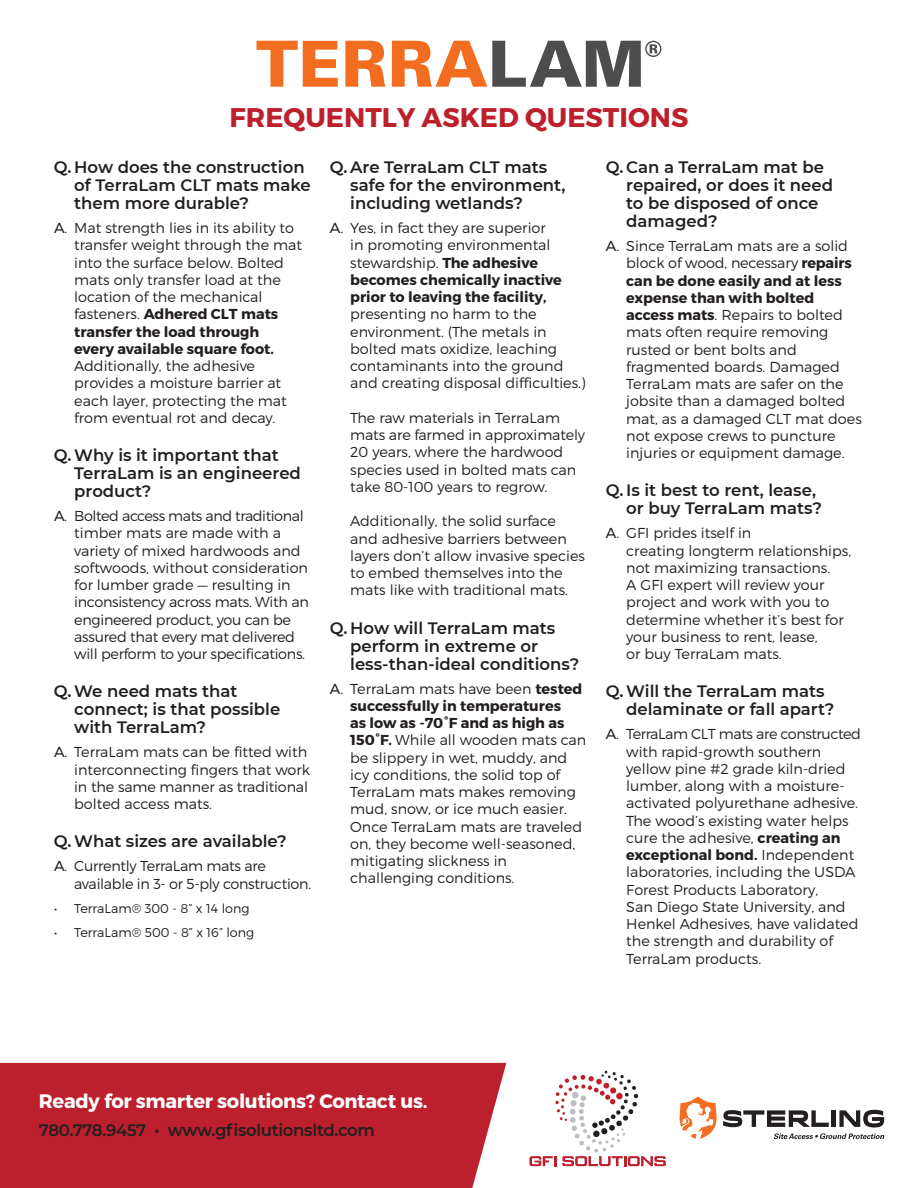
<style>
.page{position:relative;width:918px;height:1188px;background:#fff}
.page>*{position:absolute;margin:0;border:0;box-sizing:border-box;transform-origin:0 0}
.t1{font:700 27px "Montserrat";color:#bd202d}
.t2{font:700 19.5px "Montserrat";letter-spacing:-.015em;color:#fff}
.t3{font:600 16.5px/18px "Montserrat";color:#231f20}
.t4{font:600 16.5px "Montserrat";letter-spacing:-.02em;color:#231f20}
.t5{font:300 14.4px/17.2px "Montserrat";color:#231f20}
.t6{font:300 14.4px/17.2px "Montserrat";letter-spacing:-.02em;color:#231f20}
.t7{font:300 12.75px "Montserrat";color:#231f20}
.s1{font-weight:500}
.s2{font-weight:700}
</style>
<div class="page">
<svg style="left:256px;top:41px;width:82px;height:46px"></svg>
<svg style="left:345px;top:41px;width:40px;height:46px"></svg>
<svg style="left:392px;top:41px;width:270px;height:46px"></svg>
<div style="left:0;top:1063px;width:506px;height:125px;background:#bd202d"></div>
<svg style="left:529px;top:1071px;width:137px;height:95px"></svg>
<svg style="left:680px;top:1096px;width:204px;height:43px"></svg>
<h1 class="t1" style="left:230px;top:105px;width:460px">FREQUENTLY ASKED QUESTIONS</h1>
<p class="t3" style="left:74px;top:160px;width:238px;text-indent:-20px">Q How does the construction of TerraLam CLT mats make them more durable?</p>
<p class="t5" style="left:74px;top:221px;width:229px;text-indent:-20px"><span class="s1">A</span>A. Mat strength lies in its ability to transfer weight through the mat into the surface belowA. Bolted mats only transfer load at the location of the mechanical fastenersA. <span class="s2">Adhered CLT mats transfer the load through every available square foot.</span></p>
<p class="t5" style="left:74px;top:359px;width:214px">Additionally, the adhesive provides a moisture barrier at each layer, protecting the mat from eventual rot and decayA.</p>
<p class="t3" style="left:68px;top:448px;width:6px">Q.</p>
<p class="t3" style="left:68px;top:160px;width:6px">Q.</p>
<p class="t3" style="left:74px;top:448px;width:228px;text-indent:-20px">Q Why is it important that<br>TerraLam is an engineered product?</p>
<p class="t6" style="left:74px;top:509px;width:236px;text-indent:-20px"><span class="s1">A</span>A. Bolted access mats and traditional timber mats are made with a variety of mixed hardwoods and softwoods, without consideration for lumber grade — resulting in inconsistency across matsA. With an engineered product, you can be assured that every mat delivered will perform to your specificationsA.</p>
<p class="t3" style="left:68px;top:684px;width:6px">Q.</p>
<p class="t3" style="left:74px;top:684px;width:208px;text-indent:-20px">Q We need mats that connect; is that possible with TerraLam?</p>
<p class="t5" style="left:74px;top:745px;width:237px;text-indent:-20px"><span class="s1">A</span>A. TerraLam mats can be fitted with interconnecting fingers that work in the same manner as traditional bolted access matsA.</p>
<p class="t3" style="left:68px;top:834px;width:6px">Q.</p>
<p class="t3" style="left:54px;top:834px;width:234px">Q What sizes are available?</p>
<p class="t6" style="left:74px;top:859px;width:239px;text-indent:-20px"><span class="s1">A</span>A. Currently TerraLam mats are available in 3- or 5-ply constructionA.</p>
<p class="t7" style="left:54px;top:903px;width:197px">• TerraLam® 300 - 8” x 14 long</p>
<p class="t7" style="left:54px;top:927px;width:202px">• TerraLam® 500 - 8” x 16” long</p>
<p class="t3" style="left:350px;top:160px;width:217px;text-indent:-20px">Q Are TerraLam CLT mats safe for the environment, including wetlands?</p>
<p class="t5" style="left:350px;top:221px;width:213px;text-indent:-20px"><span class="s1">A</span>A. Yes, in fact they are superior in promoting environmental stewardshipA. <span class="s2">The adhesive becomes chemically inactive prior to leaving the facility,</span></p>
<p class="t5" style="left:350px;top:307px;width:237px">presenting no harm to the environmentA. (The metals in bolted mats oxidize, leaching contaminants into the ground and creating disposal difficultiesA.)</p>
<p class="t5" style="left:350px;top:410px;width:236px">The raw materials in TerraLam mats are farmed in approximately<br>20 years, where the hardwood species used in bolted mats can take 80-100 years to regrowA.</p>
<p class="t5" style="left:350px;top:514px;width:236px">Additionally, the solid surface and adhesive barriers between layers don’t allow invasive species to embed themselves into the mats like with traditional matsA.</p>
<p class="t3" style="left:344px;top:620px;width:6px">Q.</p>
<p class="t3" style="left:344px;top:160px;width:6px">Q.</p>
<p class="t3" style="left:350px;top:620px;width:231px;text-indent:-20px">Q How will TerraLam mats perform in extreme or less-than-ideal conditions?</p>
<p class="t5" style="left:350px;top:681px;width:238px;text-indent:-20px"><span class="s1">A</span>A. TerraLam mats have been <span class="s2">tested successfully in temperatures<br>as low as -70°F and as high as<br>150°F.</span> While all wooden mats can be slippery in wet, muddy, and icy conditions, the solid top of<br>TerraLam mats makes removing mud, snow, or ice much easierA.<br>Once TerraLam mats are traveled on, they become well-seasoned, mitigating slickness in challenging conditionsA.</p>
<p class="t3" style="left:626px;top:160px;width:208px;text-indent:-20px">Q Can a TerraLam mat be repaired, or does it need to be disposed of once damaged?</p>
<p class="t5" style="left:626px;top:239px;width:237px;text-indent:-20px"><span class="s1">A</span>A. Since TerraLam mats are a solid block of wood, necessary <span class="s2">repairs can be done easily and at less expense than with bolted access mats</span>A. Repairs to bolted mats often require removing rusted or bent bolts and fragmented boardsA. Damaged<br>TerraLam mats are safer on the jobsite than a damaged bolted mat, as a damaged CLT mat does not expose crews to puncture injuries or equipment damageA.</p>
<p class="t3" style="left:620px;top:483px;width:6px">Q.</p>
<p class="t3" style="left:620px;top:160px;width:6px">Q.</p>
<p class="t3" style="left:626px;top:483px;width:197px;text-indent:-20px">Q Is it best to rent, lease, or buy TerraLam mats?</p>
<p class="t5" style="left:626px;top:526px;width:226px;text-indent:-20px"><span class="s1">A</span>A. GFI prides itself in<br>creating longterm relationships, not maximizing transactionsA.<br>A GFI expert will review your project and work with you to determine whether it’s best for your business to rent, lease,<br>or buy TerraLam matsA.</p>
<p class="t3" style="left:620px;top:684px;width:6px">Q.</p>
<p class="t3" style="left:626px;top:684px;width:210px;text-indent:-20px">Q Will the TerraLam mats delaminate or fall apart?</p>
<p class="t5" style="left:626px;top:727px;width:236px;text-indent:-20px"><span class="s1">A</span>A. TerraLam CLT mats are constructed with rapid-growth southern yellow pine #2 grade kiln-dried lumber, along with a moisture&shy;activated polyurethane adhesiveA.<br>The wood’s existing water helps cure the adhesive, <span class="s2">creating an exceptional bond.</span> Independent laboratories, including the USDA<br>Forest Products Laboratory,<br>San Diego State University, and<br>Henkel Adhesives, have validated the strength and durability of<br>TerraLam productsA.</p>
<h2 class="t2" style="left:39px;top:1092px;width:390px">Ready for smarter solutions? Contact us.</h2>
<p class="t4" style="left:39px;top:1118px;width:338px">780.778.9457 • www.gfisolutionsltd.com</p>
</div>
